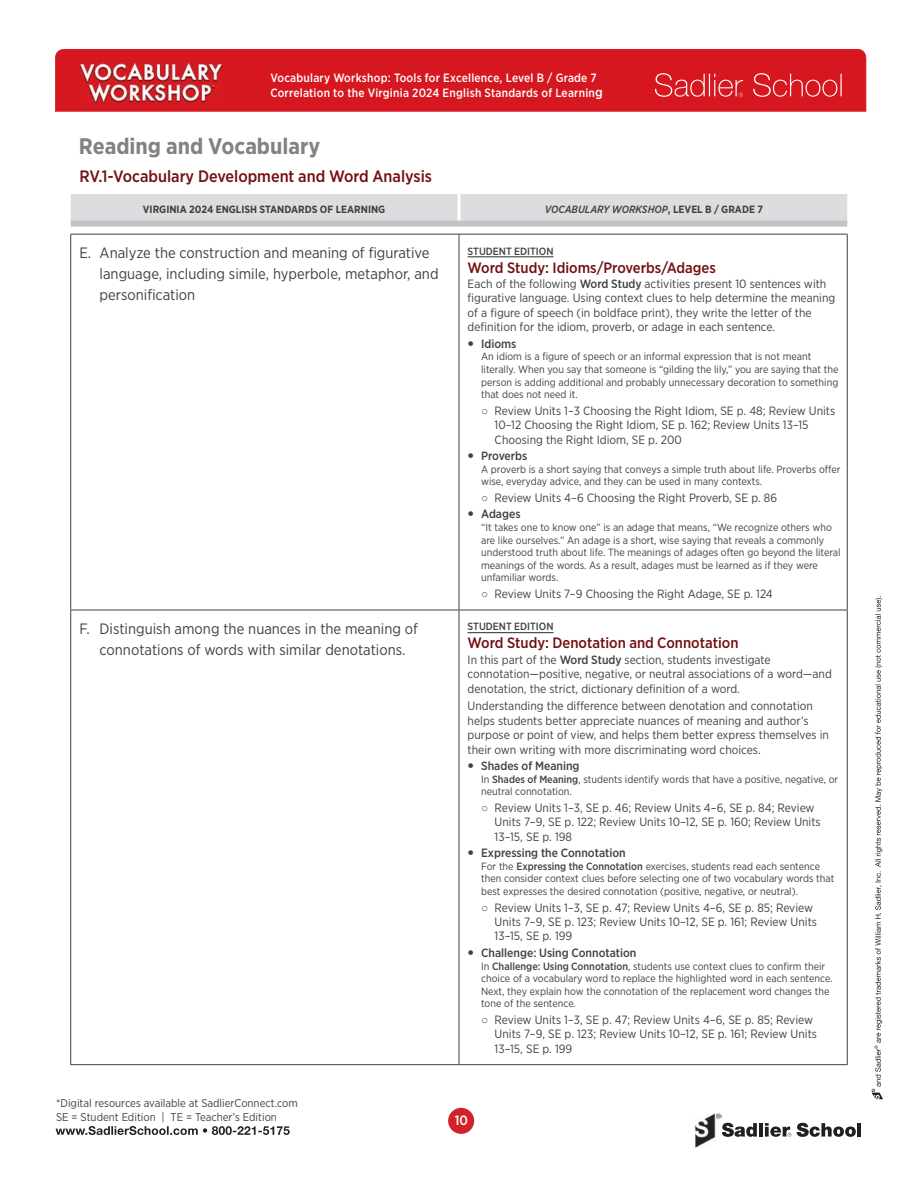
<style>
.page{position:relative;width:918px;height:1188px;background:#fff}
.page>*{position:absolute;margin:0;border:0;box-sizing:border-box;transform-origin:0 0}
.t1{font:700 22.5px "Gotham Narrow";color:#808285}
.TEKS_cluster_head_1st_Item{font:500 16.5px "Gotham Narrow";color:#730f10}
.VA_SOL_Level_1st_Item{font:15px/21px "Gotham Narrow";color:#414142}
.Features_Citations_Header_medium{font:500 15px "Gotham Narrow";color:#730f10}
.t2{font:500 13.5px "Gotham Narrow";color:#fff}
.Small_NOTE_citation{font:12px/14.4px "Gotham Narrow";color:#414142}
.t3{font:500 12px/15px "Gotham Narrow";letter-spacing:.02em;color:#fff}
.t4{font:500 12px "Gotham Narrow";color:#414142}
.t5{font:11.25px/14.5px "Gotham Narrow";color:#414142}
.Small_NOTE_citation_indent{font:10.5px/12.6px "Gotham Narrow";color:#414142}
.Table_header{font:700 10.5px "Gotham Narrow";color:#414142}
.Table_header-2{font:italic 500 10.5px "Gotham Narrow";color:#414142}
.Citation_Subhead{font:500 10.5px "Gotham Narrow";color:#414142}
.s1{font-size:13.5px}
.s2{font-weight:700;font-style:normal}
.s3{font-weight:500}
.s4{font-family:"Arial"}
</style>
<div class="page">
<div style="left:448px;top:1108px;width:26px;height:26px;background:#d1232a;border-radius:50%"></div>
<svg style="left:872px;top:596px;width:11px;height:503px"></svg>
<div style="left:55px;top:50px;width:811px;height:62px;background:#d7171f"></div>
<svg style="left:653px;top:73px;width:90px;height:24px;background:#dd3e45"></svg>
<svg style="left:752px;top:73px;width:90px;height:24px;background:#dc3940"></svg>
<svg style="left:56px;top:1126px;width:234px;height:9px"></svg>
<svg style="left:721px;top:1115px;width:36px;height:22px"></svg>
<hr style="left:759px;top:1123px;width:4px;height:14px;background:#231f20">
<svg style="left:797px;top:1123px;width:59px;height:14px"></svg>
<hr style="left:858px;top:1123px;width:3px;height:14px;background:#231f20">
<svg style="left:765px;top:1123px;width:26px;height:14px"></svg>
<img style="left:694px;top:1113px;width:27px;height:35px">
<img style="left:80px;top:63px;width:143px;height:39px">
<div style="left:71px;top:194px;width:776px;height:27px;background:#dcdddf"></div>
<hr style="left:70px;top:610px;width:1px;height:454px;background:#414142">
<hr style="left:459px;top:610px;width:1px;height:454px;background:#414142">
<hr style="left:847px;top:610px;width:1px;height:454px;background:#414142">
<hr style="left:70px;top:235px;width:1px;height:375px;background:#414142">
<hr style="left:459px;top:235px;width:1px;height:375px;background:#414142">
<hr style="left:847px;top:235px;width:1px;height:375px;background:#414142">
<hr style="left:70px;top:610px;width:389px;height:1px;background:#414142">
<hr style="left:459px;top:610px;width:389px;height:1px;background:#414142">
<hr style="left:70px;top:234px;width:389px;height:1px;background:#414142">
<hr style="left:459px;top:234px;width:389px;height:1px;background:#414142">
<hr style="left:70px;top:1064px;width:389px;height:1px;background:#414142">
<hr style="left:459px;top:1064px;width:389px;height:1px;background:#414142">
<hr style="left:458px;top:194px;width:2px;height:27px;background:#fff">
<div style="left:71px;top:221px;width:388px;height:6px;background:#c2c3c6"></div>
<div style="left:459px;top:221px;width:388px;height:6px;background:#c2c3c6"></div>
<hr style="left:468px;top:256px;width:86px;height:1px;background:#414142">
<hr style="left:468px;top:632px;width:86px;height:1px;background:#414142">
<p class="t3" style="left:270px;top:70px;width:334px">Vocabulary Workshop: Tools for Excellence, Level B / Grade 7<br>Correlation to the Virginia 2024 English Standards of Learnin<span class="s1">g</span></p>
<h1 class="t1" style="left:79px;top:131px;width:243px">Reading and Vocabulary</h1>
<p class="TEKS_cluster_head_1st_Item" style="left:79px;top:166px;width:354px">RV.1-Vocabulary Development and Word Analysis</p>
<p class="Table_header" style="left:143px;top:203px;width:244px">VIRGINIA 2024 ENGLISH STANDARDS OF LEARNING</p>
<p class="Table_header-2" style="left:545px;top:203px;width:220px">VOCABULARY WORKSHOP<span class="s2">, LEVEL B / GRADE 7</span></p>
<p class="VA_SOL_Level_1st_Item" style="left:100px;top:242px;width:340px;text-indent:-20px">E. Analyze the construction and meaning of figurative language, including simile, hyperbole, metaphor, and personification</p>
<p class="Citation_Subhead" style="left:468px;top:244px;width:87px">STUDENT EDITION</p>
<p class="Features_Citations_Header_medium" style="left:468px;top:258px;width:250px">Word Study: Idioms/Proverbs/Adages</p>
<p class="Small_NOTE_citation" style="left:468px;top:276px;width:369px">Each of the following <span class="s3">Word Study</span> activities present 10 sentences with figurative language. Using context clues to help determine the meaning of a figure of speech (in boldface print), they write the letter of the definition for the idiom, proverb, or adage in each sentence.</p>
<p class="t4" style="left:481px;top:336px;width:37px">Idioms</p>
<p class="Small_NOTE_citation_indent" style="left:481px;top:350px;width:359px">An idiom is a figure of speech or an informal expression that is not meant literally. When you say that someone is “gilding the lily,” you are saying that the person is adding additional and probably unnecessary decoration to something that does not need it.</p>
<p class="Small_NOTE_citation" style="left:495px;top:403px;width:342px;text-indent:-14px"><span class="s4">○</span> Review Units 1–3 Choosing the Right Idiom, SE p. 48; Review Units<br>10–12 Choosing the Right Idiom, SE p. 162; Review Units 13–15<br>Choosing the Right Idiom, SE p. 200</p>
<p class="t4" style="left:481px;top:448px;width:48px">Proverbs</p>
<p class="Small_NOTE_citation_indent" style="left:481px;top:463px;width:361px">A proverb is a short saying that conveys a simple truth about life. Proverbs offer wise, everyday advice, and they can be used in many contexts.</p>
<p class="Small_NOTE_citation" style="left:481px;top:490px;width:298px"><span class="s4">○</span> Review Units 4–6 Choosing the Right Proverb, SE p. 86</p>
<p class="t4" style="left:481px;top:507px;width:41px">Adages</p>
<p class="Small_NOTE_citation_indent" style="left:481px;top:521px;width:361px">“It takes one to know one” is an adage that means, “We recognize others who are like ourselves.” An adage is a short, wise saying that reveals a commonly understood truth about life. The meanings of adages often go beyond the literal meanings of the words. As a result, adages must be learned as if they were unfamiliar words.</p>
<p class="Small_NOTE_citation" style="left:481px;top:586px;width:293px"><span class="s4">○</span> Review Units 7–9 Choosing the Right Adage, SE p. 124</p>
<p class="VA_SOL_Level_1st_Item" style="left:79px;top:618px;width:340px;text-align:center">F. Distinguish among the nuances in the meaning of connotations of words with similar denotations.</p>
<p class="Citation_Subhead" style="left:468px;top:620px;width:87px">STUDENT EDITION</p>
<p class="Features_Citations_Header_medium" style="left:468px;top:634px;width:272px">Word Study: Denotation and Connotation</p>
<p class="Small_NOTE_citation" style="left:468px;top:652px;width:366px">In this part of the <span class="s3">Word Study</span> section, students investigate connotation—positive, negative, or neutral associations of a word—and denotation, the strict, dictionary definition of a word.</p>
<p class="Small_NOTE_citation" style="left:468px;top:699px;width:363px">Understanding the difference between denotation and connotation helps students better appreciate nuances of meaning and author’s purpose or point of view, and helps them better express themselves in their own writing with more discriminating word choices.</p>
<p class="t4" style="left:481px;top:758px;width:100px">Shades of Meaning</p>
<p class="Small_NOTE_citation_indent" style="left:481px;top:772px;width:359px">In <span class="s3">Shades of Meaning</span>, students identify words that have a positive, negative, or neutral connotation.</p>
<p class="Small_NOTE_citation" style="left:495px;top:800px;width:328px;text-indent:-14px"><span class="s4">○</span> Review Units 1–3, SE p. 46; Review Units 4–6, SE p. 84; Review<br>Units 7–9, SE p. 122; Review Units 10–12, SE p. 160; Review Units<br>13–15, SE p. 198</p>
<p class="t4" style="left:481px;top:845px;width:146px">Expressing the Connotation</p>
<p class="Small_NOTE_citation_indent" style="left:481px;top:860px;width:355px">For the <span class="s3">Expressing the Connotation</span> exercises, students read each sentence then consider context clues before selecting one of two vocabulary words that best expresses the desired connotation (positive, negative, or neutral).</p>
<p class="Small_NOTE_citation" style="left:495px;top:900px;width:324px;text-indent:-14px"><span class="s4">○</span> Review Units 1–3, SE p. 47; Review Units 4–6, SE p. 85; Review<br>Units 7–9, SE p. 123; Review Units 10–12, SE p. 161; Review Units<br>13–15, SE p. 199</p>
<p class="t4" style="left:481px;top:945px;width:157px">Challenge: Using Connotation</p>
<p class="Small_NOTE_citation_indent" style="left:481px;top:959px;width:353px">In <span class="s3">Challenge: Using Connotation</span>, students use context clues to confirm their choice of a vocabulary word to replace the highlighted word in each sentence.<br>Next, they explain how the connotation of the replacement word changes the tone of the sentence.</p>
<p class="Small_NOTE_citation" style="left:495px;top:1012px;width:324px;text-indent:-14px"><span class="s4">○</span> Review Units 1–3, SE p. 47; Review Units 4–6, SE p. 85; Review<br>Units 7–9, SE p. 123; Review Units 10–12, SE p. 161; Review Units<br>13–15, SE p. 199</p>
<p class="t5" style="left:56px;top:1095px;width:243px">*Digital resources available at SadlierConnect.com<br>SE = Student Edition | TE = Teacher’s Edition</p>
<p class="t2" style="left:455px;top:1112px;width:15px">10</p>
</div>
